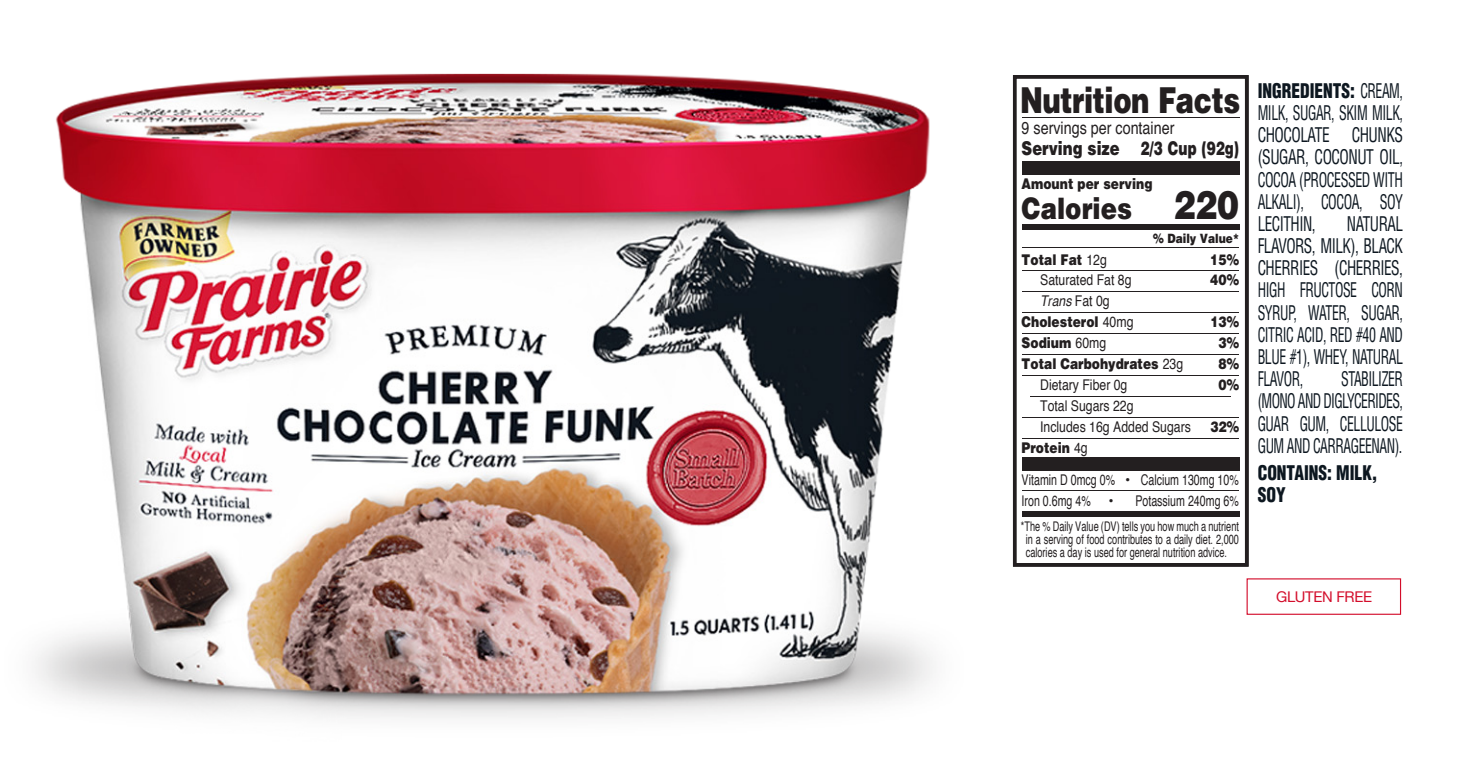
<style>
.page{position:relative;width:1462px;height:776px;background:#fff}
.page>*{position:absolute;margin:0;border:0;box-sizing:border-box;transform-origin:0 0}
.t1{font:900 35.8px "Helvetica";letter-spacing:-.015em;color:#231f20;scale:.77 1}
.t2{font:900 29.6px "Helvetica";color:#231f20;scale:.83 1}
.t3{font:condensed 19.8px/22.2px "Helvetica LT Std";letter-spacing:-.035em;color:#0d1720;text-align:justify;scale:.7 1}
.t4{font:condensed 19.8px/22.2px "Helvetica LT Std";letter-spacing:-.035em;color:#0d1720;text-align:justify;scale:.77 1}
.t5{font:900 condensed 19.8px/22.2px "Helvetica LT Std";color:#0d1720;scale:.88 1}
.t6{font:900 19px "Helvetica";color:#231f20;scale:.78 1}
.t7{font:17.2px "Helvetica";color:#231f20;scale:.83 1}
.t8{font:900 14.8px/21px "Helvetica";color:#231f20;text-align:center;scale:.83 1}
.t9{font:14.8px/21px "Helvetica";color:#231f20;scale:.83 1}
.t10{font:14.8px/21px "Helvetica";color:#231f20;scale:.72 1}
.t11{font:14.8px "Helvetica Neue";letter-spacing:-.02em;color:#d30d2b}
.t12{font:13.4px/13px "Helvetica";color:#231f20;text-align:center;scale:.69 1}
.t13{font:900 12.8px "Helvetica";color:#231f20;scale:.83 1}
.s1{font-size:39.4px}
.s2{font-weight:400}
.s3{font-weight:400;font-style:italic}
.s4{font-weight:900}
</style>
<div class="page">
<img style="left:34px;top:73px;width:900px;height:645px">
<div style="left:1013px;top:75px;width:236px;height:492px;border:4px solid #231f20"></div>
<div style="left:1022px;top:161px;width:218px;height:14px;background:#231f20"></div>
<div style="left:1022px;top:224px;width:218px;height:6px;background:#231f20"></div>
<hr style="left:1023px;top:417px;width:216px;height:1px;background:#231f20">
<hr style="left:1023px;top:490px;width:216px;height:1px;background:#231f20">
<hr style="left:1023px;top:248px;width:216px;height:1px;background:#231f20">
<hr style="left:1023px;top:270px;width:216px;height:1px;background:#231f20">
<hr style="left:1023px;top:438px;width:216px;height:1px;background:#231f20">
<hr style="left:1023px;top:291px;width:216px;height:1px;background:#231f20">
<hr style="left:1023px;top:312px;width:216px;height:1px;background:#231f20">
<hr style="left:1023px;top:333px;width:216px;height:1px;background:#231f20">
<hr style="left:1023px;top:354px;width:216px;height:1px;background:#231f20">
<hr style="left:1023px;top:375px;width:216px;height:1px;background:#231f20">
<hr style="left:1031px;top:396px;width:200px;height:1px;background:#231f20">
<div style="left:1022px;top:458px;width:218px;height:13px;background:#231f20"></div>
<div style="left:1022px;top:512px;width:218px;height:5px;background:#231f20"></div>
<hr style="left:1022px;top:117px;width:218px;height:1px;background:#231f20">
<div style="left:1247px;top:578px;width:154px;height:37px;border:1px solid #d30d2b"></div>
<h1 class="t1" style="left:1020px;top:77px;width:288px">Nutrition Facts</h1>
<p class="t7" style="left:1022px;top:114px;width:186px">9 servings per container</p>
<p class="t6" style="left:1022px;top:135px;width:280px">Serving size 2/3 Cup (92g)</p>
<p class="t8" style="left:1022px;top:173px;width:159px">Amount per serving</p>
<h2 class="t2" style="left:1022px;top:189px;width:263px">Calories <span class="s1">220</span></h2>
<p class="t13" style="left:1153px;top:230px;width:105px">% Daily Value*</p>
<p class="t8" style="left:1022px;top:248px;width:104px">Total Fat <span class="s2">12g</span></p>
<p class="t8" style="left:1210px;top:248px;width:36px">15%</p>
<p class="t9" style="left:1040px;top:270px;width:112px">Saturated Fat 8g</p>
<p class="t8" style="left:1210px;top:269px;width:36px">40%</p>
<p class="t8" style="left:1022px;top:290px;width:136px"><span class="s3">Trans</span> <span class="s2">Fat 0g<br></span>Cholesterol <span class="s2">40mg</span></p>
<p class="t8" style="left:1210px;top:311px;width:36px">13%</p>
<p class="t8" style="left:1022px;top:332px;width:103px">Sodium <span class="s2">60mg</span></p>
<p class="t8" style="left:1219px;top:332px;width:26px">3%</p>
<p class="t8" style="left:1022px;top:353px;width:196px">Total Carbohydrates <span class="s2">23g</span></p>
<p class="t8" style="left:1219px;top:353px;width:26px">8%</p>
<p class="t9" style="left:1040px;top:375px;width:107px">Dietary Fiber 0g</p>
<p class="t8" style="left:1219px;top:374px;width:26px">0%</p>
<p class="t9" style="left:1040px;top:396px;width:183px">Total Sugars 22g<br>Includes 16g Added Sugars</p>
<p class="t8" style="left:1210px;top:416px;width:36px">32%</p>
<p class="t8" style="left:1022px;top:437px;width:81px">Protein <span class="s2">4g</span></p>
<p class="t10" style="left:1022px;top:470px;width:303px">Vitamin D 0mcg 0% • Calcium 130mg 10%<br>Iron 0.6mg 4% •</p>
<p class="t10" style="left:1135px;top:491px;width:145px">Potassium 240mg 6%</p>
<p class="t12" style="left:1021px;top:521px;width:318px">*The % Daily Value (DV) tells you how much a nutrient in a serving of food contributes to a daily diet. 2,000 calories a day is used for general nutrition advice.</p>
<p class="t3" style="left:1258px;top:79px;width:209px"><span class="s4">INGREDIENTS:</span> CREAM, MILK, SUGAR, SKIM MILK, CHOCOLATE CHUNKS (SUGAR, COCONUT OIL, COCOA (PROCESSED WITH ALKALI), COCOA, SOY LECITHIN,</p>
<p class="t4" style="left:1258px;top:212px;width:190px;text-indent:89px">NATURAL FLAVORS, MILK), BLACK CHERRIES (CHERRIES, HIGH FRUCTOSE CORN SYRUP, WATER, SUGAR, CITRIC ACID, RED #40 AND BLUE #1), WHEY, NATURAL FLAVOR,</p>
<p class="t3" style="left:1258px;top:368px;width:209px;text-indent:83px">STABILIZER (MONO AND DIGLYCERIDES, GUAR GUM, CELLULOSE GUM AND CARRAGEENAN).</p>
<p class="t5" style="left:1258px;top:461px;width:138px">CONTAINS: MILK,<br>SOY</p>
<p class="t11" style="left:1276px;top:588px;width:98px">GLUTEN FREE</p>
</div>
